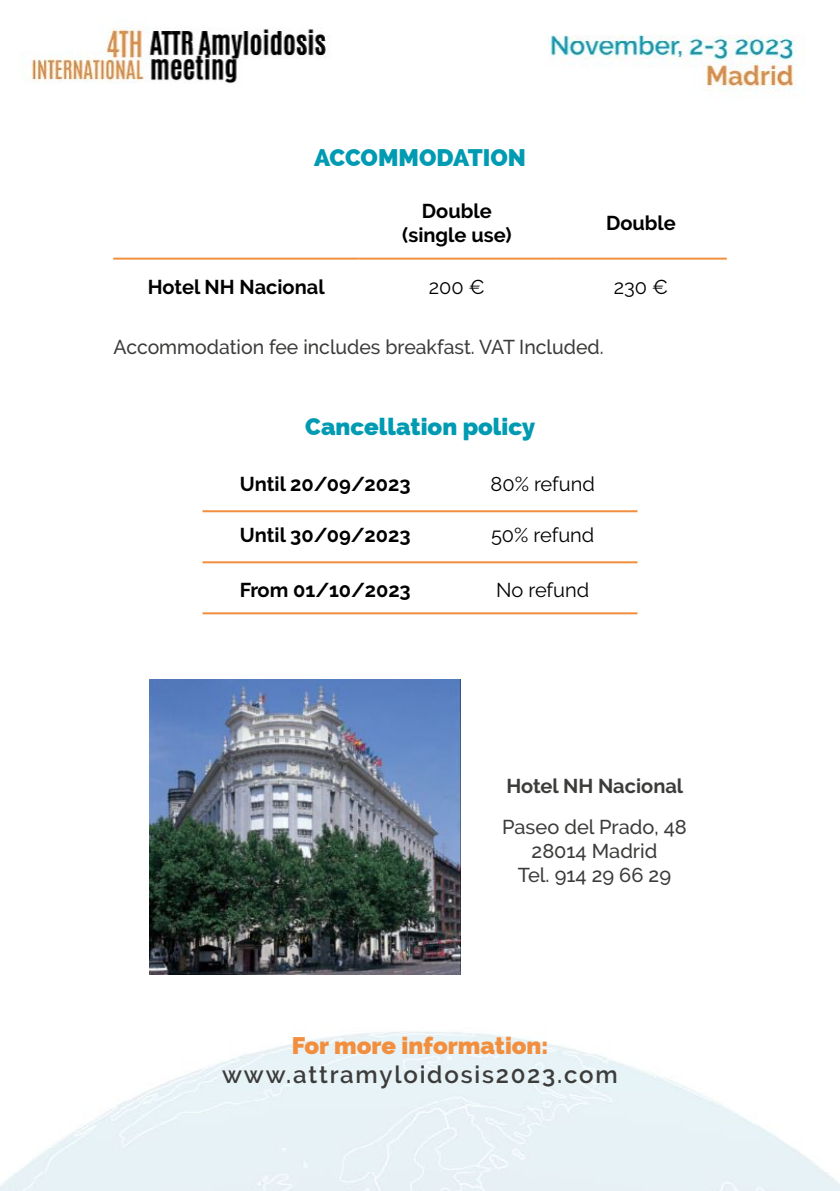
<style>
.page{position:relative;width:840px;height:1191px;background:#fff}
.page>*{position:absolute;margin:0;border:0;box-sizing:border-box;transform-origin:0 0}
.t1{font:800 24px "Raleway";color:#009bb2}
.t2{font:600 24px "Raleway";letter-spacing:.075em;color:#3c3c3b}
.t3{font:800 24px "Raleway";color:#f28f3e}
.t4{font:500 20px/24px "Raleway";color:#3c3c3b;text-align:center}
.t5{font:700 20px/24px "Raleway";color:#000;text-align:center}
.t6{font:20px "Raleway";color:#000}
.t7{font:700 20px "Raleway";color:#3c3c3b}
</style>
<div class="page">
<img style="left:0;top:22px;width:839px;height:1169px">
<hr style="left:113px;top:258px;width:245px;height:2px;background:#f28f3e">
<hr style="left:358px;top:258px;width:197px;height:2px;background:#f28f3e">
<hr style="left:555px;top:258px;width:171px;height:2px;background:#f28f3e">
<hr style="left:202px;top:510px;width:245px;height:2px;background:#f28f3e">
<hr style="left:447px;top:510px;width:190px;height:2px;background:#f28f3e">
<hr style="left:202px;top:561px;width:245px;height:2px;background:#f28f3e">
<hr style="left:447px;top:561px;width:190px;height:2px;background:#f28f3e">
<hr style="left:202px;top:612px;width:245px;height:2px;background:#f28f3e">
<hr style="left:447px;top:612px;width:190px;height:2px;background:#f28f3e">
<img style="left:150px;top:679px;width:310px;height:296px">
<p class="t1" style="left:314px;top:143px;width:213px">ACCOMMODATION</p>
<p class="t5" style="left:402px;top:199px;width:111px">Double (single use)</p>
<p class="t5" style="left:605px;top:211px;width:71px">Double</p>
<p class="t5" style="left:148px;top:274px;width:178px">Hotel NH Nacional</p>
<p class="t6" style="left:428px;top:275px;width:58px">200 €</p>
<p class="t6" style="left:613px;top:275px;width:56px">230 €</p>
<p class="t4" style="left:113px;top:335px;width:491px">Accommodation fee includes breakfast. VAT Included.</p>
<p class="t1" style="left:305px;top:413px;width:231px">Cancellation policy</p>
<p class="t5" style="left:240px;top:472px;width:172px">Until 20/09/2023</p>
<p class="t6" style="left:490px;top:472px;width:106px">80% refund</p>
<p class="t5" style="left:240px;top:523px;width:172px">Until 30/09/2023</p>
<p class="t6" style="left:491px;top:523px;width:105px">50% refund</p>
<p class="t5" style="left:239px;top:578px;width:172px">From 01/10/2023</p>
<p class="t6" style="left:496px;top:578px;width:95px">No refund</p>
<p class="t7" style="left:506px;top:774px;width:178px">Hotel NH Nacional</p>
<p class="t4" style="left:502px;top:815px;width:186px">Paseo del Prado, 48<br>28014 Madrid<br>Tel. 914 29 66 29</p>
<p class="t3" style="left:291px;top:1032px;width:258px">For more information:</p>
<p class="t2" style="left:222px;top:1061px;width:397px">www.attramyloidosis2023.com</p>
</div>
